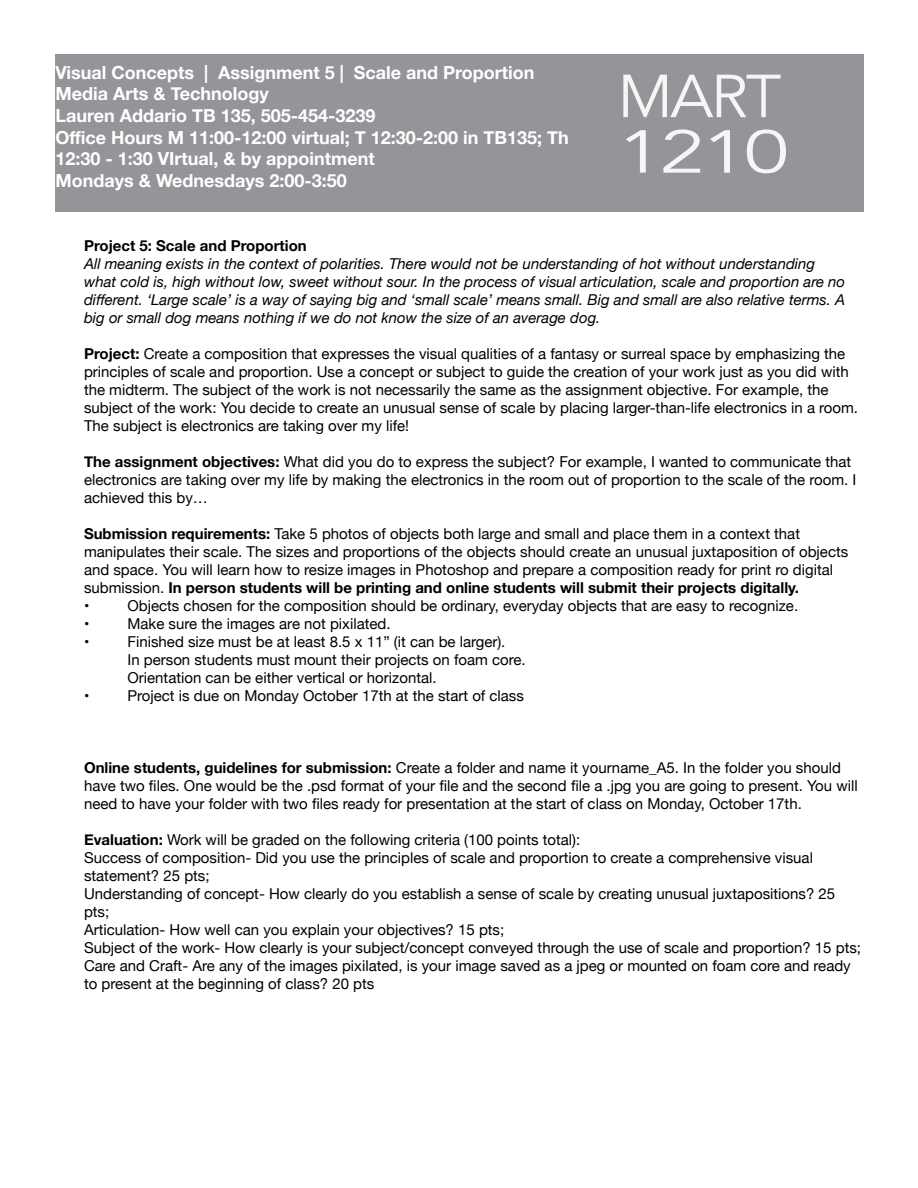
<style>
.page{position:relative;width:918px;height:1188px;background:#fff}
.page>*{position:absolute;margin:0;border:0;box-sizing:border-box;transform-origin:0 0}
.t1{font:60px/55.5px "Avenir";letter-spacing:-.04em;color:#f6f6f6;scale:1.04 1}
.t2{font:700 18px/21.6px "Helvetica Neue";color:#fff}
.t3{font:15px/18px "Helvetica Neue";color:#000}
.t4{font:italic 15px/18px "Helvetica Neue";color:#000}
.t5{font:700 15px "Helvetica Neue";color:#000}
.s1{font-weight:700}
</style>
<div class="page">
<div style="left:56px;top:54px;width:808px;height:158px;background:#939598"></div>
<p class="t2" style="left:56px;top:62px;width:515px">Visual Concepts | Assignment 5 | Scale and Proportion Media Arts &amp; Technology<br>Lauren Addario TB 135, 505-454-3239<br>Office Hours M 11:00-12:00 virtual; T 12:30-2:00 in TB135; Th 12:30 - 1:30 VIrtual, &amp; by appointment<br>Mondays &amp; Wednesdays 2:00-3:50</p>
<h1 class="t1" style="left:617px;top:70px;width:167px">MART<br>1210</h1>
<p class="t5" style="left:84px;top:234px;width:224px">Project 5: Scale and Proportion</p>
<p class="t4" style="left:84px;top:255px;width:763px">All meaning exists in the context of polarities. There would not be understanding of hot without understanding what cold is, high without low, sweet without sour. In the process of visual articulation, scale and proportion are no different. ‘Large scale’ is a way of saying big and ‘small scale’ means small. Big and small are also relative terms. A big or small dog means nothing if we do not know the size of an average dog.</p>
<p class="t3" style="left:84px;top:345px;width:776px"><span class="s1">Project:</span> Create a composition that expresses the visual qualities of a fantasy or surreal space by emphasizing the principles of scale and proportion. Use a concept or subject to guide the creation of your work just as you did with the midterm. The subject of the work is not necessarily the same as the assignment objective. For example, the subject of the work: You decide to create an unusual sense of scale by placing larger-than-life electronics in a room.<br>The subject is electronics are taking over my life!</p>
<p class="t3" style="left:84px;top:453px;width:774px"><span class="s1">The assignment objectives:</span> What did you do to express the subject? For example, I wanted to communicate that electronics are taking over my life by making the electronics in the room out of proportion to the scale of the room. I achieved this by…</p>
<p class="t3" style="left:84px;top:525px;width:766px"><span class="s1">Submission requirements:</span> Take 5 photos of objects both large and small and place them in a context that manipulates their scale. The sizes and proportions of the objects should create an unusual juxtaposition of objects and space. You will learn how to resize images in Photoshop and prepare a composition ready for print ro digital submission. <span class="s1">In person students will be printing and online students will submit their projects digitally.<br></span>•</p>
<p class="t3" style="left:128px;top:597px;width:672px">Objects chosen for the composition should be ordinary, everyday objects that are easy to recognize.</p>
<p class="t3" style="left:84px;top:615px;width:7px">•</p>
<p class="t3" style="left:128px;top:615px;width:265px">Make sure the images are not pixilated.</p>
<p class="t3" style="left:84px;top:633px;width:7px">•</p>
<p class="t3" style="left:128px;top:633px;width:400px">Finished size must be at least 8.5 x 11” (it can be larger).<br>In person students must mount their projects on foam core.<br>Orientation can be either vertical or horizontal.</p>
<p class="t3" style="left:84px;top:687px;width:7px">•</p>
<p class="t3" style="left:128px;top:687px;width:398px">Project is due on Monday October 17th at the start of class</p>
<p class="t3" style="left:84px;top:759px;width:775px"><span class="s1">Online students, guidelines for submission:</span> Create a folder and name it yourname_A5. In the folder you should have two files. One would be the .psd format of your file and the second file a .jpg you are going to present. You will need to have your folder with two files ready for presentation at the start of class on Monday, October 17th.</p>
<p class="t3" style="left:84px;top:831px;width:779px"><span class="s1">Evaluation:</span> Work will be graded on the following criteria (100 points total):<br>Success of composition- Did you use the principles of scale and proportion to create a comprehensive visual statement? 25 pts;<br>Understanding of concept- How clearly do you establish a sense of scale by creating unusual juxtapositions? 25 pts;<br>Articulation- How well can you explain your objectives? 15 pts;<br>Subject of the work- How clearly is your subject/concept conveyed through the use of scale and proportion? 15 pts; Care and Craft- Are any of the images pixilated, is your image saved as a jpeg or mounted on foam core and ready to present at the beginning of class? 20 pts</p>
</div>
